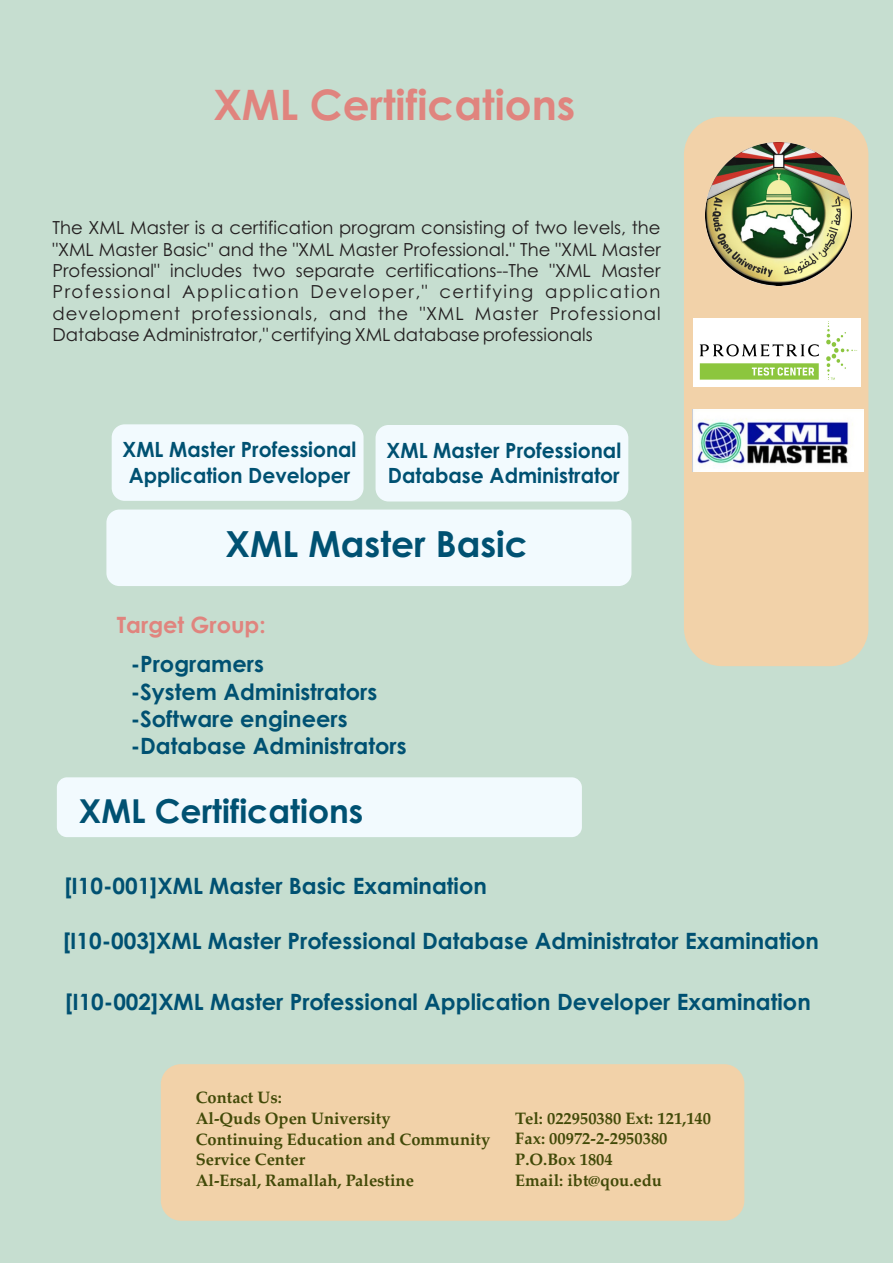
<style>
.page{position:relative;width:893px;height:1263px;background:#c6ded0}
.page>*{position:absolute;margin:0;border:0;box-sizing:border-box;transform-origin:0 0}
.t1{font:700 42px "Century Gothic";color:#e0847e}
.t2{font:700 36px "Century Gothic";color:#005172}
.t3{font:700 33px "Century Gothic";color:#005172}
.t4{font:700 22.5px/27.3px "Century Gothic";color:#005172}
.t5{font:700 22.5px "Century Gothic";color:#e0847e}
.t6{font:700 21px/25.5px "Century Gothic";color:#005172}
.t7{font:700 21px/25.5px "Century Gothic";color:#005172;scale:.96 1}
.t8{font:18px/21.5px "Century Gothic";color:#231f20;text-align:justify}
.t9{font:700 16.5px/20.7px "Palatino Linotype";color:#424a08}
</style>
<div class="page">
<div style="left:684px;top:117px;width:184px;height:549px;background:#f2d2a9;border-radius:38px"></div>
<img style="left:693px;top:318px;width:168px;height:69px">
<img style="left:693px;top:410px;width:170px;height:61px">
<div style="left:112px;top:424px;width:252px;height:77px;background:#f2fafe;border-radius:13px"></div>
<div style="left:376px;top:425px;width:252px;height:76px;background:#f2fafe;border-radius:13px"></div>
<div style="left:106px;top:509px;width:525px;height:77px;background:#f2fafe;border-radius:13px"></div>
<div style="left:161px;top:1064px;width:583px;height:157px;background:#f2d2a9;border-radius:20px"></div>
<div style="left:57px;top:777px;width:525px;height:60px;background:#f2fafe;border-radius:10px"></div>
<img style="left:706px;top:142px;width:145px;height:144px">
<h1 class="t1" style="left:213px;top:89px;width:364px">XML Certifications</h1>
<p class="t8" style="left:53px;top:218px;width:610px">The XML Master is a certification program consisting of two levels, the "XML Master Basic" and the "XML Master Professional." The "XML Master Professional" includes two separate certifications--The "XML Master Professional Application Developer," certifying application development professionals, and the "XML Master Professional Database Administrator," certifying XML database professionals</p>
<p class="t7" style="left:123px;top:439px;width:245px">XML Master Professional<br>Application Developer</p>
<p class="t6" style="left:387px;top:439px;width:236px">XML Master Professional<br>Database Administrator</p>
<h2 class="t2" style="left:226px;top:530px;width:304px">XML Master Basic</h2>
<p class="t5" style="left:117px;top:616px;width:150px">Target Group:</p>
<p class="t4" style="left:131px;top:652px;width:277px">-Programers<br>-System Administrators -Software engineers -Database Administrators</p>
<h3 class="t3" style="left:79px;top:798px;width:286px">XML Certifications</h3>
<p class="t4" style="left:64px;top:874px;width:424px">[I10-001]XML Master Basic Examination</p>
<p class="t4" style="left:63px;top:929px;width:758px">[I10-003]XML Master Professional Database Administrator Examination</p>
<p class="t4" style="left:65px;top:990px;width:747px">[I10-002]XML Master Professional Application Developer Examination</p>
<p class="t9" style="left:196px;top:1089px;width:296px">Contact Us:<br>Al-Quds Open University<br>Continuing Education and Community<br>Service Center<br>Al-Ersal, Ramallah, Palestine</p>
<p class="t9" style="left:515px;top:1109px;width:197px">Tel: 022950380 Ext: 121,140<br>Fax: 00972-2-2950380<br>P.O.Box 1804<br>Email: ibt@qou.edu</p>
</div>
